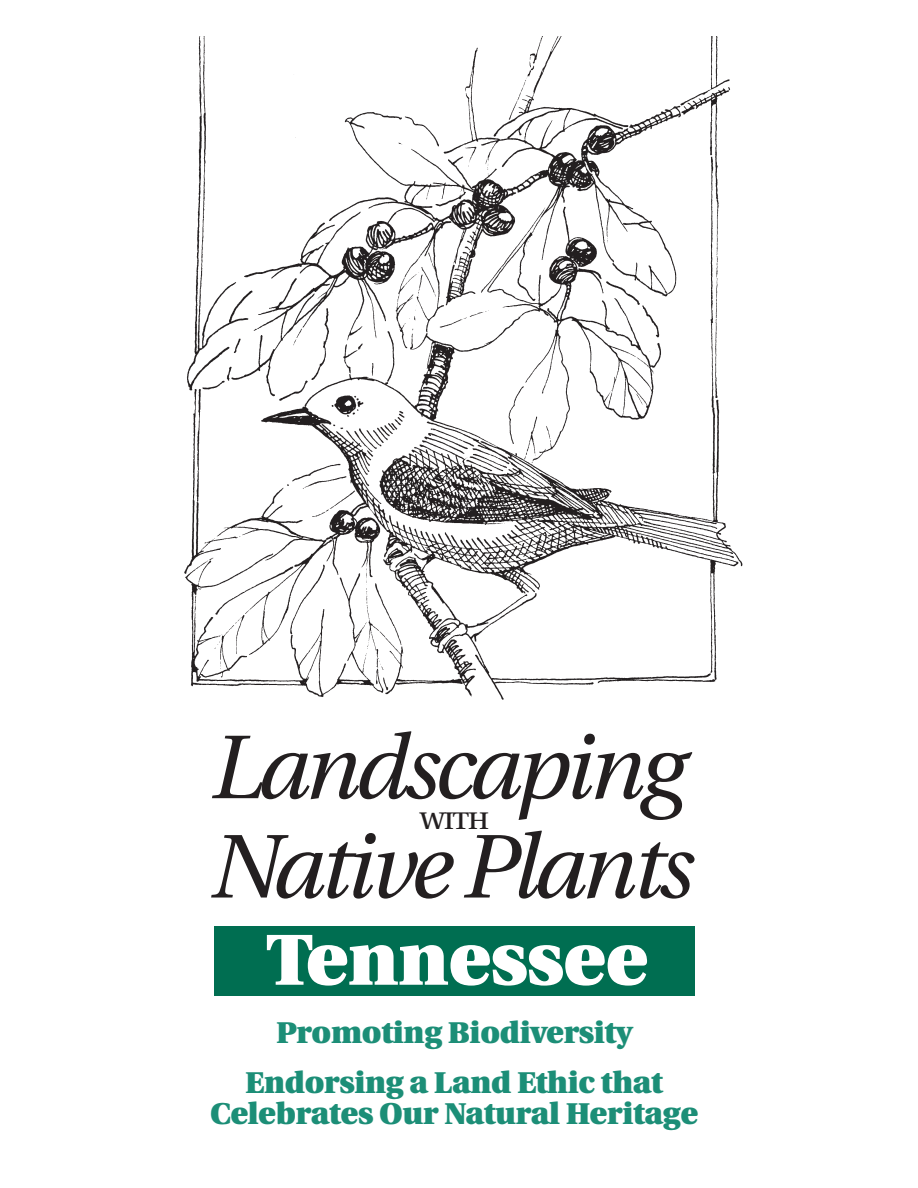
<style>
.page{position:relative;width:918px;height:1188px;background:#fff}
.page>*{position:absolute;margin:0;border:0;box-sizing:border-box;transform-origin:0 0}
.t1{font:italic 90.3px/99.3px "Utopia";letter-spacing:-.05em;color:#231f20}
.t2{font:900 72px "Utopia";letter-spacing:-.005em;color:#fff}
.t3{font:33px "Utopia Regular SC";color:#231f20}
.t4{font:900 30px/49.5px "Utopia";letter-spacing:-.01em;color:#1c8e77;text-align:center}
</style>
<div class="page">
<img style="left:184px;top:36px;width:559px;height:664px">
<div style="left:214px;top:926px;width:481px;height:70px;background:#006e51"></div>
<h1 class="t1" style="left:211px;top:720px;width:484px">Landscaping<br>Native Plants</h1>
<p class="t3" style="left:420px;top:800px;width:71px">with</p>
<h2 class="t2" style="left:266px;top:919px;width:384px">Tennessee</h2>
<p class="t4" style="left:245px;top:1008px;width:419px">Promoting Biodiversity<br>Endorsing a Land Ethic that</p>
<p class="t4" style="left:210px;top:1089px;width:489px">Celebrates Our Natural Heritage</p>
</div>
